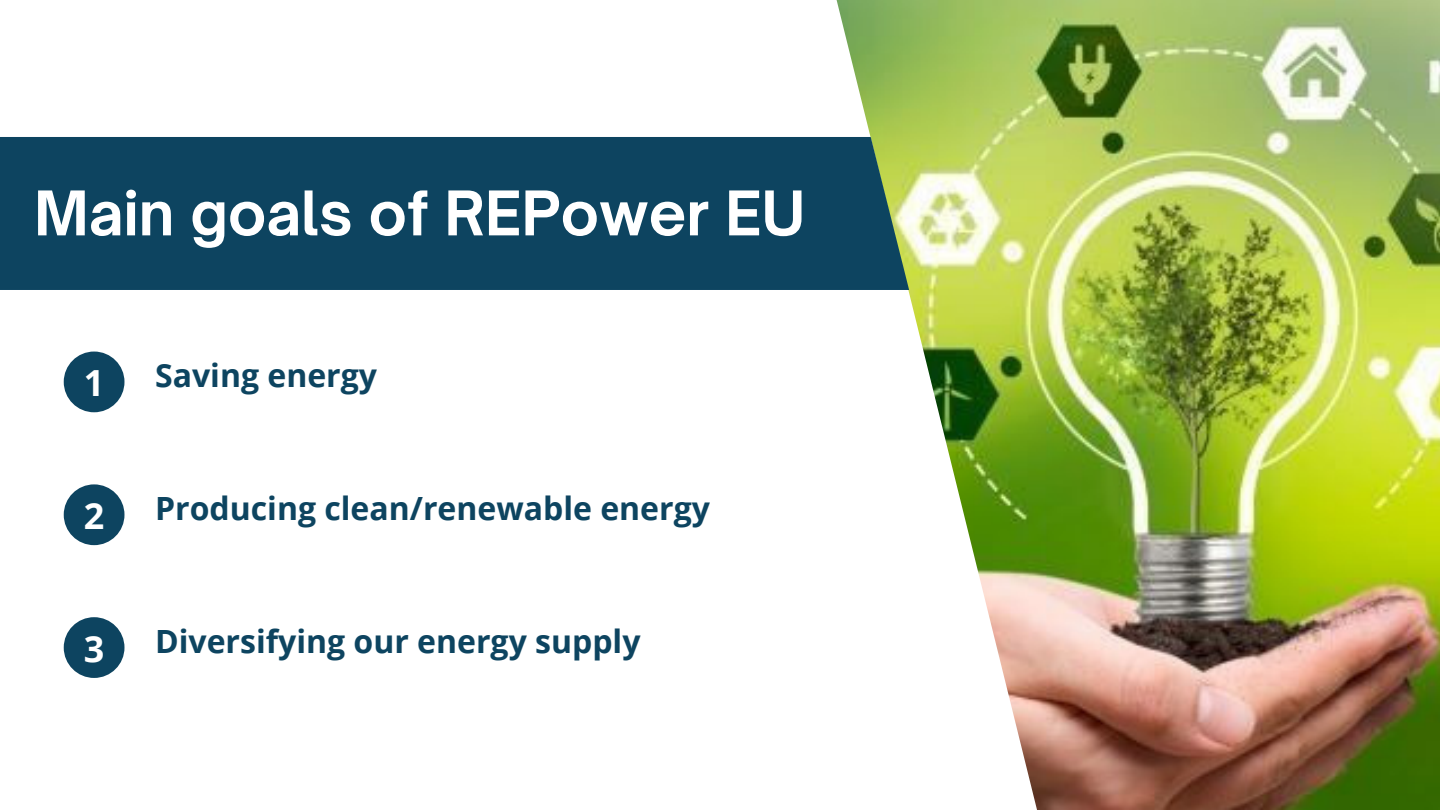
<style>
.page{position:relative;width:1440px;height:810px;background:#fff}
.page>*{position:absolute;margin:0;border:0;box-sizing:border-box;transform-origin:0 0}
.t1{font:700 58.9px "Open Sauce One";color:#fff}
.t2{font:700 36px "Open Sans";color:#fff}
.t3{font:700 32px "Open Sans";color:#0d4460}
</style>
<div class="page">
<div style="left:64px;top:352px;width:60px;height:60px;background:#0d4460;border-radius:50%"></div>
<div style="left:64px;top:484px;width:60px;height:61px;background:#0d4460;border-radius:50%"></div>
<div style="left:64px;top:617px;width:60px;height:61px;background:#0d4460;border-radius:50%"></div>
<img style="left:1040px;top:0;width:400px;height:810px">
<svg style="left:836px;top:0;width:204px;height:810px"></svg>
<div style="left:0;top:137px;width:909px;height:153px;background:#0d4460"></div>
<h1 class="t1" style="left:34px;top:176px;width:773px">Main goals of REPower EU</h1>
<p class="t2" style="left:84px;top:357px;width:22px">1</p>
<p class="t2" style="left:84px;top:490px;width:22px">2</p>
<p class="t2" style="left:84px;top:623px;width:22px">3</p>
<p class="t3" style="left:155px;top:353px;width:223px">Saving energy</p>
<p class="t3" style="left:155px;top:486px;width:556px">Producing clean/renewable energy</p>
<p class="t3" style="left:155px;top:619px;width:487px">Diversifying our energy supply</p>
</div>
